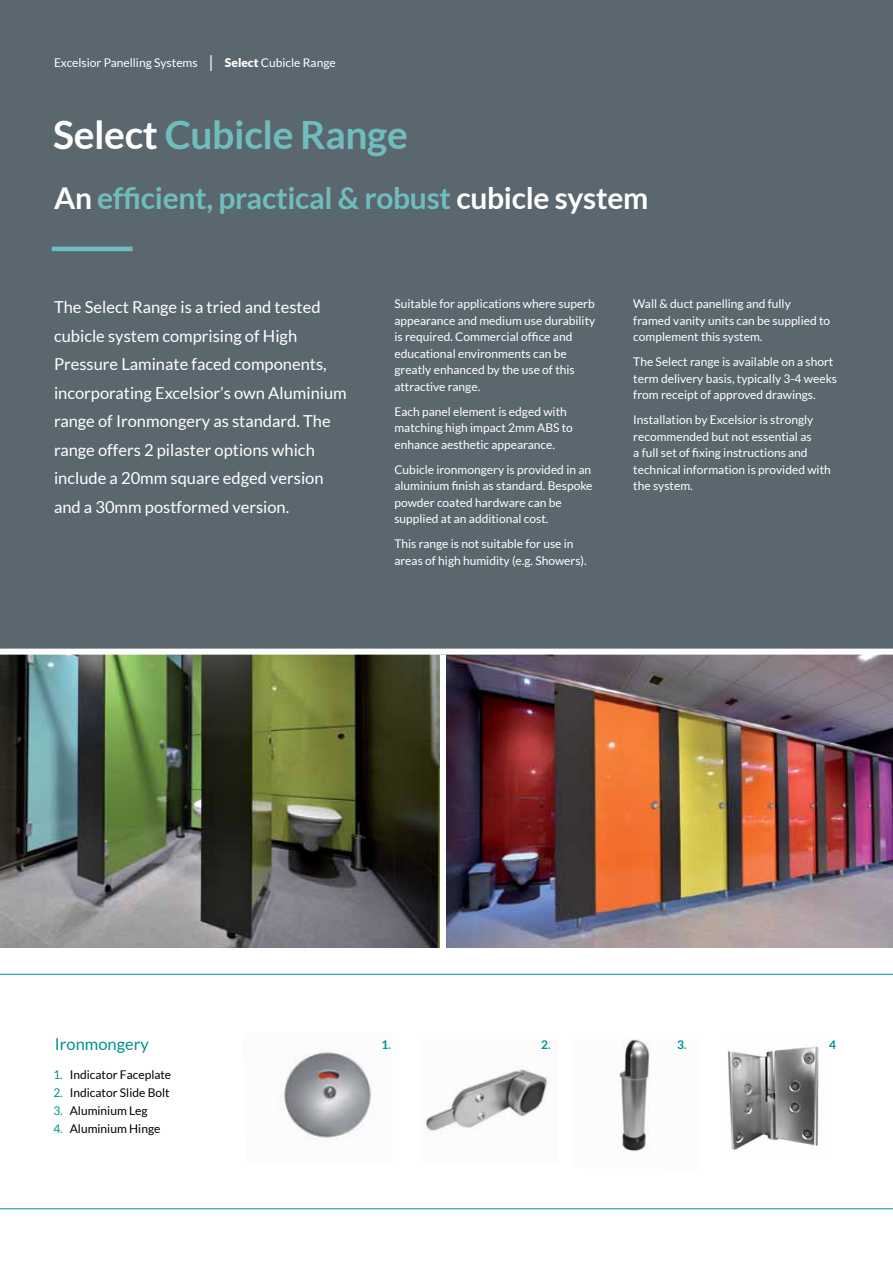
<style>
.page{position:relative;width:893px;height:1263px;background:#fff}
.page>*{position:absolute;margin:0;border:0;box-sizing:border-box;transform-origin:0 0}
.t1{font:700 39px "Lato";letter-spacing:-.01em;color:#70bdbe}
.t2{font:700 30px "Lato";letter-spacing:-.01em;color:#70bdbe}
.t3{font:16.5px/28.5px "Lato";color:#fff}
.t4{font:16.5px "Lato";color:#00928f}
.t5{font:12px/16.5px "Lato";color:#fff}
.t6{font:12px "Lato";color:#000}
.t7{font:700 12px "Lato";color:#00928f}
.s1{font-weight:300;font-size:22.5px}
.s2{font-weight:900}
.s3{color:#fff}
.s4{color:#00928f}
.s5{font-size:10.35px}
</style>
<div class="page">
<div style="left:0;top:0;width:893px;height:904px;background:#5a676e"></div>
<hr style="left:52px;top:247px;width:81px;height:4px;background:#70bdbe">
<img style="left:0;top:655px;width:440px;height:292px">
<img style="left:446px;top:655px;width:447px;height:292px">
<div style="left:440px;top:655px;width:6px;height:301px;background:#fff"></div>
<div style="left:0;top:649px;width:893px;height:6px;background:#fff"></div>
<hr style="left:0;top:1208px;width:893px;height:1px;background:#00928f">
<img style="left:281px;top:1051px;width:91px;height:89px">
<img style="left:425px;top:1069px;width:123px;height:62px">
<img style="left:619px;top:1039px;width:31px;height:113px">
<img style="left:728px;top:1046px;width:91px;height:104px">
<hr style="left:0;top:974px;width:893px;height:1px;background:#00928f">
<p class="t5" style="left:54px;top:54px;width:283px">Excelsior Panelling Systems <span class="s1">I</span> <span class="s2">Select</span> Cubicle Range</p>
<h1 class="t1" style="left:53px;top:113px;width:356px"><span class="s3">Select</span> Cubicle Range</h1>
<h2 class="t2" style="left:54px;top:181px;width:596px"><span class="s3">An</span> efficient, practical &amp; robust <span class="s3">cubicle system</span></h2>
<p class="t3" style="left:54px;top:293px;width:294px">The Select Range is a tried and tested cubicle system comprising of High Pressure Laminate faced components, incorporating Excelsior’s own Aluminium range of Ironmongery as standard. The range offers 2 pilaster options which include a 20mm square edged version and a 30mm postformed version.</p>
<p class="t5" style="left:394px;top:296px;width:202px">Suitable for applications where superb appearance and medium use durability is required. Commercial office and educational environments can be greatly enhanced by the use of this attractive range.</p>
<p class="t5" style="left:394px;top:403px;width:180px">Each panel element is edged with matching high impact 2mm ABS to enhance aesthetic appearance.</p>
<p class="t5" style="left:394px;top:461px;width:200px">Cubicle ironmongery is provided in an aluminium finish as standard. Bespoke powder coated hardware can be supplied at an additional cost.</p>
<p class="t5" style="left:394px;top:536px;width:194px">This range is not suitable for use in areas of high humidity (e.g. Showers).</p>
<p class="t5" style="left:633px;top:296px;width:198px">Wall &amp; duct panelling and fully framed vanity units can be supplied to complement this system.</p>
<p class="t5" style="left:633px;top:354px;width:205px">The Select range is available on a short term delivery basis, typically 3-4 weeks from receipt of approved drawings.</p>
<p class="t5" style="left:633px;top:412px;width:199px">Installation by Excelsior is strongly recommended but not essential as<br>a full set of fixing instructions and technical information is provided with the system.</p>
<h3 class="t4" style="left:55px;top:1034px;width:96px">Ironmongery</h3>
<p class="t6" style="left:53px;top:1067px;width:119px"><span class="s4">1.</span> Indicator Faceplate</p>
<p class="t6" style="left:53px;top:1085px;width:118px"><span class="s4">2.</span> Indicator Slide Bolt</p>
<p class="t6" style="left:53px;top:1103px;width:96px"><span class="s4">3.</span> Aluminium Leg</p>
<p class="t6" style="left:53px;top:1121px;width:109px"><span class="s4">4.</span> Aluminium Hinge</p>
<p class="t7" style="left:382px;top:1037px;width:11px">1<span class="s5">.</span></p>
<p class="t7" style="left:541px;top:1037px;width:11px">2<span class="s5">.</span></p>
<p class="t7" style="left:677px;top:1037px;width:11px">3<span class="s5">.</span></p>
<p class="t7" style="left:829px;top:1037px;width:8px">4</p>
</div>
